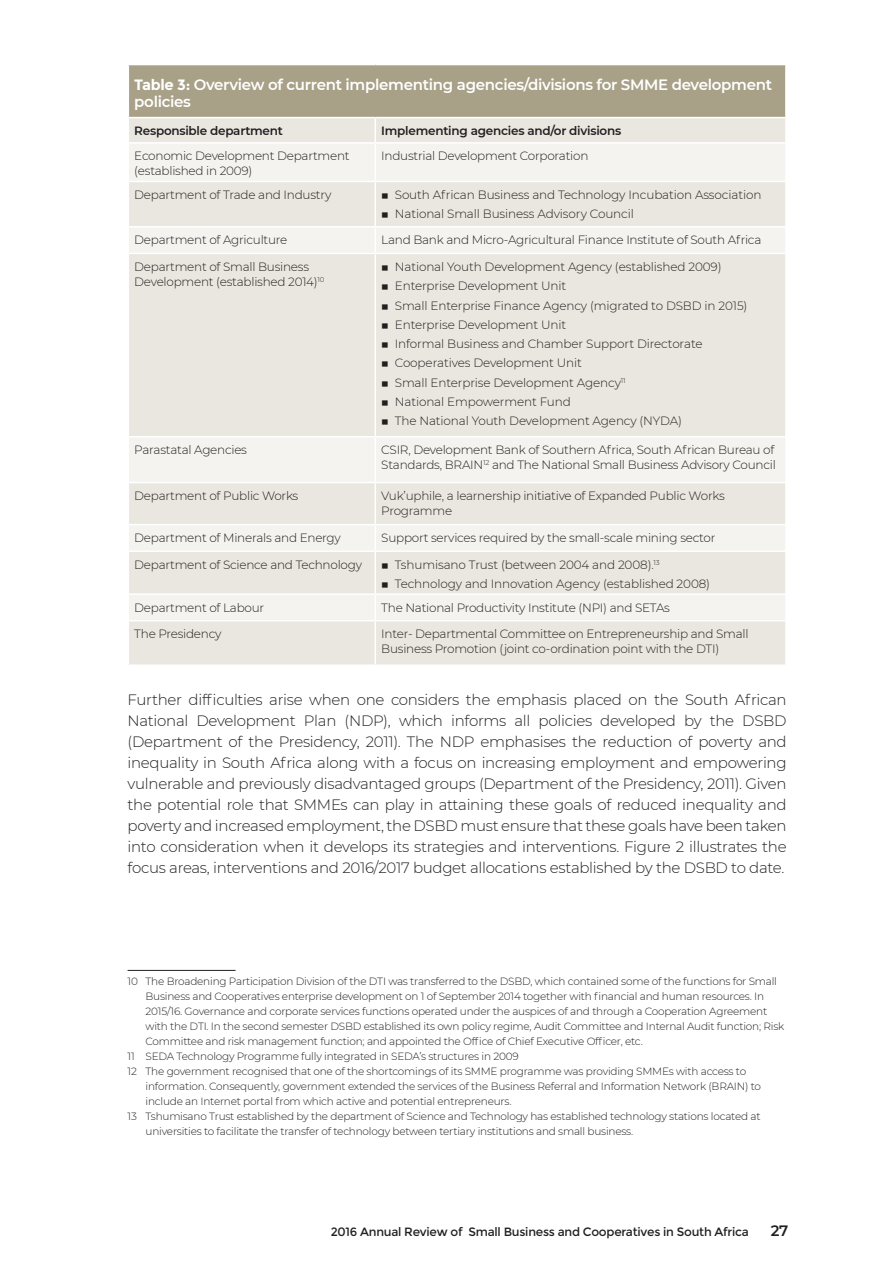
<style>
.page{position:relative;width:893px;height:1263px;background:#fff}
.page>*{position:absolute;margin:0;border:0;box-sizing:border-box;transform-origin:0 0}
.t1{font:300 15px/21px "Montserrat";letter-spacing:-.02em;color:#231f20;text-align:justify}
.t2{font:600 15px/16.5px "Montserrat";letter-spacing:-.02em;color:#fff}
.t3{font:600 15px "Montserrat";color:#231f20}
.t4{font:300 12px/19.2px "Montserrat";letter-spacing:-.02em;color:#231f20}
.t5{font:12px "Montserrat";letter-spacing:-.02em;color:#231f20}
.t6{font:600 12px "Montserrat";letter-spacing:-.02em;color:#231f20}
.t7{font:300 10.5px "Montserrat";letter-spacing:-.02em;color:#231f20}
.s1{font-weight:700}
</style>
<div class="page">
<div style="left:128px;top:65px;width:658px;height:53px;background:#a8a188"></div>
<div style="left:129px;top:118px;width:656px;height:546px;background:#eae7e0"></div>
<svg style="left:129px;top:144px;width:656px;height:476px;fill:#eae7e0"></svg>
<hr style="left:128px;top:65px;width:1px;height:52px;background:#fff">
<hr style="left:785px;top:65px;width:2px;height:52px;background:#fff">
<hr style="left:128px;top:117px;width:247px;height:1px;background:#fff">
<hr style="left:375px;top:117px;width:412px;height:1px;background:#fff">
<svg style="left:375px;top:118px;width:1px;height:24px"></svg>
<hr style="left:128px;top:142px;width:247px;height:2px;background:#fff">
<hr style="left:375px;top:142px;width:412px;height:2px;background:#fff">
<hr style="left:375px;top:144px;width:1px;height:37px;background:#fff">
<hr style="left:128px;top:181px;width:247px;height:1px;background:#fff">
<hr style="left:375px;top:181px;width:412px;height:1px;background:#fff">
<hr style="left:375px;top:182px;width:1px;height:44px;background:#fff">
<hr style="left:128px;top:226px;width:247px;height:2px;background:#fff">
<hr style="left:375px;top:226px;width:412px;height:2px;background:#fff">
<svg style="left:375px;top:228px;width:1px;height:25px"></svg>
<hr style="left:128px;top:253px;width:247px;height:1px;background:#fff">
<hr style="left:375px;top:253px;width:412px;height:1px;background:#fff">
<hr style="left:375px;top:254px;width:1px;height:182px;background:#fff">
<hr style="left:128px;top:436px;width:247px;height:1px;background:#fff">
<hr style="left:375px;top:436px;width:412px;height:1px;background:#fff">
<hr style="left:375px;top:437px;width:1px;height:45px;background:#fff">
<hr style="left:128px;top:482px;width:247px;height:1px;background:#fff">
<hr style="left:375px;top:482px;width:412px;height:1px;background:#fff">
<hr style="left:375px;top:483px;width:1px;height:41px;background:#fff">
<hr style="left:128px;top:524px;width:247px;height:1px;background:#fff">
<hr style="left:375px;top:524px;width:412px;height:1px;background:#fff">
<svg style="left:375px;top:525px;width:1px;height:25px"></svg>
<hr style="left:128px;top:550px;width:247px;height:2px;background:#fff">
<hr style="left:375px;top:550px;width:412px;height:2px;background:#fff">
<hr style="left:375px;top:552px;width:1px;height:41px;background:#fff">
<hr style="left:128px;top:593px;width:247px;height:2px;background:#fff">
<hr style="left:375px;top:593px;width:412px;height:2px;background:#fff">
<svg style="left:375px;top:595px;width:1px;height:25px"></svg>
<hr style="left:128px;top:620px;width:247px;height:1px;background:#fff">
<hr style="left:375px;top:620px;width:412px;height:1px;background:#fff">
<hr style="left:375px;top:621px;width:1px;height:43px;background:#fff">
<hr style="left:128px;top:970px;width:108px;height:1px;background:#231f20">
<p class="t2" style="left:134px;top:76px;width:639px"><span class="s1">Table 3:</span> Overview of current implementing agencies/divisions for SMME development policies</p>
<p class="t6" style="left:134px;top:122px;width:150px">Responsible department</p>
<p class="t6" style="left:381px;top:122px;width:241px">Implementing agencies and/or divisions</p>
<p class="t4" style="left:134px;top:148px;width:217px;line-height:15px">Economic Development Department (established in 2009)</p>
<p class="t4" style="left:381px;top:146px;width:209px">Industrial Development Corporation</p>
<p class="t4" style="left:134px;top:185px;width:199px">Department of Trade and Industry</p>
<p class="t4" style="left:381px;top:185px;width:382px"><span class="s1">◊</span> South African Business and Technology Incubation Association <span class="s1">◊</span> National Small Business Advisory Council</p>
<p class="t4" style="left:134px;top:230px;width:155px">Department of Agriculture</p>
<p class="t4" style="left:381px;top:230px;width:382px">Land Bank and Micro-Agricultural Finance Institute of South Africa</p>
<p class="t4" style="left:134px;top:259px;width:192px;line-height:15px">Department of Small Business<br>Development (established 2014)<sup>10</sup></p>
<p class="t4" style="left:381px;top:257px;width:368px"><span class="s1">◊</span> National Youth Development Agency (established 2009)<br><span class="s1">◊</span> Enterprise Development Unit<br><span class="s1">◊</span> Small Enterprise Finance Agency (migrated to DSBD in 2015) <span class="s1">◊</span> Enterprise Development Unit<br><span class="s1">◊</span> Informal Business and Chamber Support Directorate<br><span class="s1">◊</span> Cooperatives Development Unit<br><span class="s1">◊</span> Small Enterprise Development Agency<sup>11<br></sup><span class="s1">◊</span> National Empowerment Fund<br><span class="s1">◊</span> The National Youth Development Agency (NYDA)</p>
<p class="t4" style="left:134px;top:440px;width:114px">Parastatal Agencies</p>
<p class="t4" style="left:381px;top:442px;width:396px;line-height:15px">CSIR, Development Bank of Southern Africa, South African Bureau of<br>Standards, BRAIN<sup>12</sup> and The National Small Business Advisory Council</p>
<p class="t4" style="left:134px;top:486px;width:166px">Department of Public Works</p>
<p class="t4" style="left:381px;top:488px;width:345px;line-height:15px">Vuk’uphile, a learnership initiative of Expanded Public Works<br>Programme</p>
<p class="t4" style="left:134px;top:528px;width:208px">Department of Minerals and Energy</p>
<p class="t4" style="left:381px;top:528px;width:336px">Support services required by the small-scale mining sector</p>
<p class="t4" style="left:134px;top:555px;width:229px">Department of Science and Technology</p>
<p class="t4" style="left:381px;top:555px;width:330px"><span class="s1">◊</span> Tshumisano Trust (between 2004 and 2008).<sup>13<br></sup><span class="s1">◊</span> Technology and Innovation Agency (established 2008)</p>
<p class="t4" style="left:134px;top:597px;width:131px">Department of Labour</p>
<p class="t4" style="left:381px;top:597px;width:290px">The National Productivity Institute (NPI) and SETAs</p>
<p class="t4" style="left:134px;top:624px;width:89px">The Presidency</p>
<p class="t4" style="left:381px;top:626px;width:369px;line-height:15px">Inter- Departmental Committee on Entrepreneurship and Small<br>Business Promotion (joint co-ordination point with the DTI)</p>
<p class="t1" style="left:128px;top:689px;width:661px">Further difficulties arise when one considers the emphasis placed on the South African National Development Plan (NDP), which informs all policies developed by the DSBD (Department of the Presidency, 2011). The NDP emphasises the reduction of poverty and inequality in South Africa along with a focus on increasing employment and empowering vulnerable and previously disadvantaged groups (Department of the Presidency, 2011). Given the potential role that SMMEs can play in attaining these goals of reduced inequality and poverty and increased employment, the DSBD must ensure that these goals have been taken into consideration when it develops its strategies and interventions. Figure 2 illustrates the focus areas, interventions and 2016/2017 budget allocations established by the DSBD to date.</p>
<p class="t7" style="left:128px;top:974px;width:651px">10 The Broadening Participation Division of the DTI was transferred to the DSBD, which contained some of the functions for Small</p>
<p class="t7" style="left:146px;top:989px;width:620px">Business and Cooperatives enterprise development on 1 of September 2014 together with financial and human resources. In</p>
<p class="t7" style="left:146px;top:1004px;width:623px">2015/16. Governance and corporate services functions operated under the auspices of and through a Cooperation Agreement</p>
<p class="t7" style="left:146px;top:1019px;width:640px">with the DTI. In the second semester DSBD established its own policy regime, Audit Committee and Internal Audit function; Risk</p>
<p class="t7" style="left:146px;top:1034px;width:499px">Committee and risk management function; and appointed the Office of Chief Executive Officer, etc.</p>
<p class="t7" style="left:128px;top:1049px;width:393px">11 SEDA Technology Programme fully integrated in SEDA’s structures in 2009</p>
<p class="t7" style="left:128px;top:1064px;width:620px">12 The government recognised that one of the shortcomings of its SMME programme was providing SMMEs with access to</p>
<p class="t7" style="left:146px;top:1079px;width:617px">information. Consequently, government extended the services of the Business Referral and Information Network (BRAIN) to</p>
<p class="t7" style="left:146px;top:1094px;width:367px">include an Internet portal from which active and potential entrepreneurs.</p>
<p class="t7" style="left:128px;top:1109px;width:634px">13 Tshumisano Trust established by the department of Science and Technology has established technology stations located at</p>
<p class="t7" style="left:146px;top:1124px;width:489px">universities to facilitate the transfer of technology between tertiary institutions and small business.</p>
<p class="t5" style="left:331px;top:1225px;width:419px">2016 Annual Review of Small Business and Cooperatives in South Africa</p>
<p class="t3" style="left:771px;top:1220px;width:19px">27</p>
</div>
